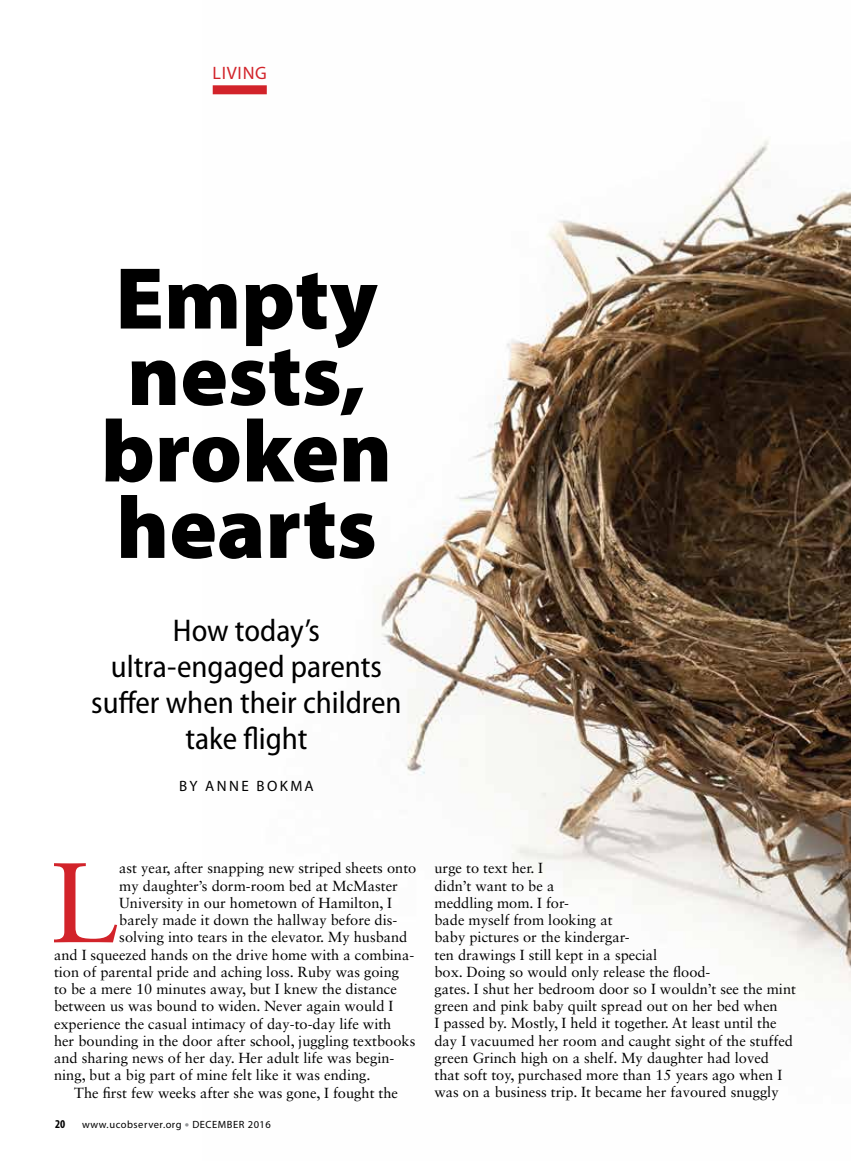
<style>
.page{position:relative;width:851px;height:1161px;background:#fff}
.page>*{position:absolute;margin:0;border:0;box-sizing:border-box;transform-origin:0 0}
.t1{font:113.55px "Sabon LT Std";color:#d2232a}
.t2{font:900 88.5px/76.5px "Myriad Pro";color:#000}
.t3{font:semi-condensed 31.5px/36px "Myriad Pro";color:#000;text-align:center}
.t4{font:18px "Myriad Pro";letter-spacing:.04em;color:#d2232a}
.t5{font:15px "Myriad Pro";letter-spacing:.16em;color:#000}
.t6{font:14.7px/17.2px "Sabon LT Std";color:#000}
.t7{font:700 condensed 12px "Myriad Pro";color:#000}
.t8{font:10.5px "Myriad Pro";letter-spacing:.05em;color:#000}
.s1{font-weight:900;font-size:12px;color:#939598}
</style>
<div class="page">
<img style="left:212px;top:85px;width:638px;height:907px">
<div style="left:213px;top:85px;width:54px;height:9px;background:#d2232a"></div>
<p class="t4" style="left:213px;top:61px;width:56px">LIVING</p>
<h2 class="t2" style="left:101px;top:261px;width:292px">Empty nests, broken hearts</h2>
<h3 class="t3" style="left:91px;top:613px;width:312px">How today’s ultra-engaged parents suffer when their children take flight</h3>
<p class="t5" style="left:179px;top:777px;width:136px">BY ANNE BOKMA</p>
<h1 class="t1" style="left:50px;top:835px;width:71px">L</h1>
<p class="t6" style="left:119px;top:860px;width:298px">ast year, after snapping new striped sheets onto</p>
<p class="t6" style="left:119px;top:877px;width:280px">my daughter’s dorm-room bed at McMaster</p>
<p class="t6" style="left:119px;top:894px;width:274px">University in our hometown of Hamilton, I</p>
<p class="t6" style="left:119px;top:911px;width:279px">barely made it down the hallway before dis-</p>
<p class="t6" style="left:119px;top:928px;width:289px">solving into tears in the elevator. My husband</p>
<p class="t6" style="left:54px;top:946px;width:361px">and I squeezed hands on the drive home with a combina-</p>
<p class="t6" style="left:54px;top:963px;width:346px">tion of parental pride and aching loss. Ruby was going</p>
<p class="t6" style="left:54px;top:980px;width:344px">to be a mere 10 minutes away, but I knew the distance</p>
<p class="t6" style="left:54px;top:997px;width:341px">between us was bound to widen. Never again would I</p>
<p class="t6" style="left:54px;top:1015px;width:339px">experience the casual intimacy of day-to-day life with</p>
<p class="t6" style="left:54px;top:1032px;width:363px">her bounding in the door after school, juggling textbooks</p>
<p class="t6" style="left:54px;top:1049px;width:342px">and sharing news of her day. Her adult life was begin-</p>
<p class="t6" style="left:54px;top:1066px;width:318px">ning, but a big part of mine felt like it was ending.</p>
<p class="t6" style="left:74px;top:1084px;width:325px">The first few weeks after she was gone, I fought the</p>
<p class="t7" style="left:55px;top:1116px;width:12px">20</p>
<p class="t8" style="left:82px;top:1118px;width:190px">www.ucobserver.org <span class="s1">•</span> DECEMBER 2016</p>
<p class="t6" style="left:434px;top:859px;width:363px">urge to text her. I<br>didn’t want to be a<br>meddling mom. I for-<br>bade myself from looking at<br>baby pictures or the kindergar-<br>ten drawings I still kept in a special<br>box. Doing so would only release the flood-<br>gates. I shut her bedroom door so I wouldn’t see the mint green and pink baby quilt spread out on her bed when<br>I passed by. Mostly, I held it together. At least until the day I vacuumed her room and caught sight of the stuffed green Grinch high on a shelf. My daughter had loved that soft toy, purchased more than 15 years ago when I was on a business trip. It became her favoured snuggly</p>
</div>
